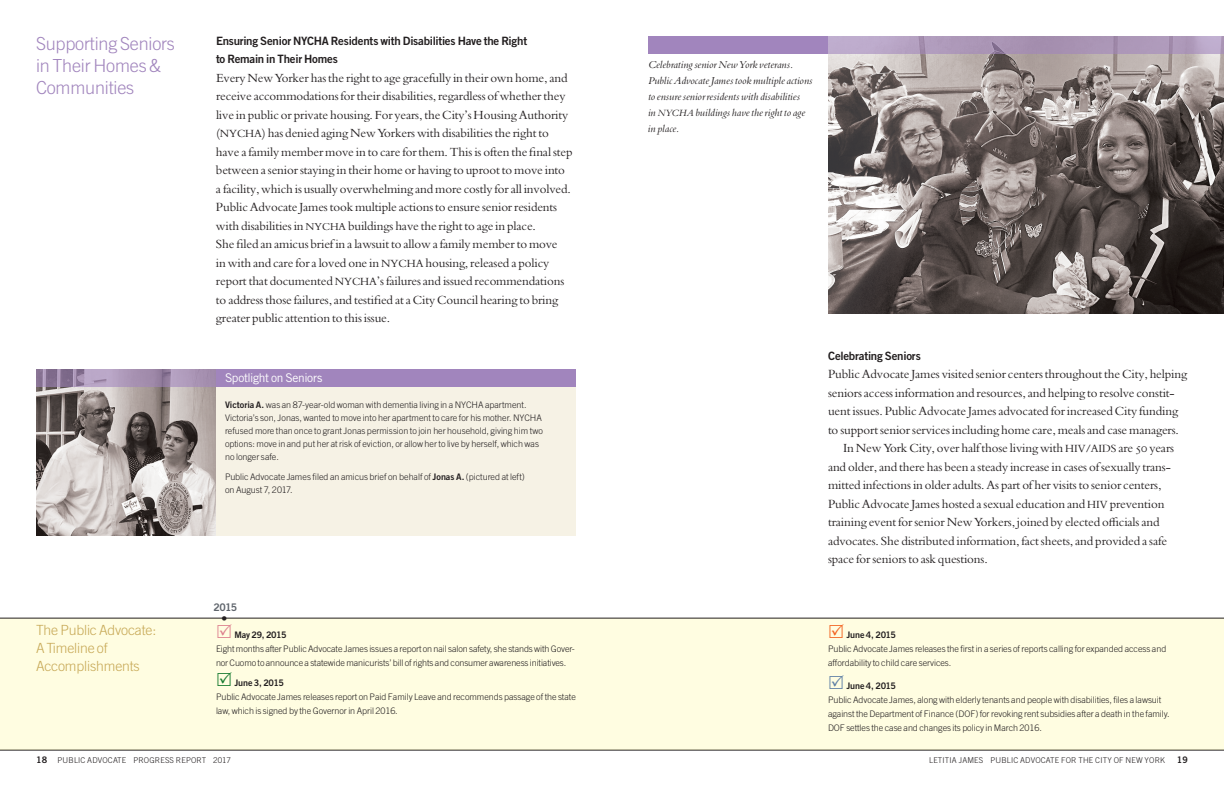
<style>
.page{position:relative;width:1224px;height:792px;background:#fff}
.page>*{position:absolute;margin:0;border:0;box-sizing:border-box;transform-origin:0 0}
.t1{font:300 18px/22px "Trade Gothic";letter-spacing:-.01em;color:#a185bd}
.t2{font:18px "M Bembo";color:#231f20}
.t3{font:300 14px/18px "Trade Gothic";letter-spacing:-.01em;color:#c7a856}
.t4{font:13px/18.5px "M Bembo";letter-spacing:-.01em;color:#231f20}
.t5{font:12px "Trade Gothic";letter-spacing:-.03em;color:#fff}
.t6{font:11.5px/18px "Trade Gothic Bold Two";letter-spacing:-.02em;color:#231f20}
.t7{font:italic 11px/16px "M Bembo";color:#231f20}
.t8{font:10.5px "Trade Gothic Bold Two";color:#5f656c}
.t9{font:300 9px/14px "Trade Gothic";letter-spacing:-.005em;color:#231f20}
.t10{font:9px "Trade Gothic Bold Two";letter-spacing:-.025em;color:#231f20}
.t11{font:300 8px "Trade Gothic";letter-spacing:.02em;color:#231f20}
.s1{font-size:11.5px}
.s2{font-size:11px}
.s3{font-family:"Trade Gothic Bold Two";font-weight:400}
.s4{font-size:10px}
.s5{font-family:"M Bembo Expert";font-size:13.2px}
.s6{font-family:"M Bembo Expert"}
.s7{font-family:"Trade Gothic Bold Two";font-weight:400;font-size:9px}
</style>
<div class="page">
<hr style="left:612px;top:750px;width:612px;height:1px;background:#231f20">
<hr style="left:0;top:750px;width:612px;height:1px;background:#231f20">
<div style="left:0;top:618px;width:1224px;height:132px;background:#fffde1"></div>
<hr style="left:0;top:618px;width:1224px;height:1px;background:#231f20">
<img style="left:828px;top:54px;width:396px;height:260px">
<div style="left:648px;top:36px;width:180px;height:18px;background:#a185bd"></div>
<svg style="left:828px;top:36px;width:396px;height:18px;background:#ae9abb"></svg>
<div style="left:216px;top:369px;width:360px;height:18px;background:#a185bd"></div>
<div style="left:216px;top:387px;width:360px;height:149px;background:#f6f2e5"></div>
<img style="left:36px;top:369px;width:180px;height:167px">
<svg style="left:36px;top:370px;width:180px;height:18px;background:#a38fae"></svg>
<h1 class="t1" style="left:36px;top:33px;width:140px">Supporting Seniors in Their Homes &amp;<br>Communities</h1>
<p class="t6" style="left:216px;top:32px;width:313px">Ensuring Senior NYCHA Residents with Disabilities Have the Right to Remain in Their Homes</p>
<p class="t4" style="left:216px;top:69px;width:358px">Every New Yorker has the right to age gracefully in their own home, and receive accommodations for their disabilities, regardless of whether they live in public or private housing. For years, the City’s Housing Authority (<span class="s1">NYCHA</span>) has denied aging New Yorkers with disabilities the right to have a family member move in to care for them. This is often the final step between a senior staying in their home or having to uproot to move into a facility, which is usually overwhelming and more costly for all involved.<br>Public Advocate James took multiple actions to ensure senior residents with disabilities in <span class="s2">NYCHA</span> buildings have the right to age in place.<br>She filed an amicus brief in a lawsuit to allow a family member to move<br>in with and care for a loved one in <span class="s1">NYCHA</span> housing, released a policy report that documented <span class="s1">NYCHA</span>’s failures and issued recommendations to address those failures, and testified at a City Council hearing to bring greater public attention to this issue.</p>
<p class="t5" style="left:225px;top:371px;width:99px">Spotlight on Seniors</p>
<p class="t9" style="left:225px;top:398px;width:320px;line-height:13px"><span class="s3">Victoria A.</span> was an 87-year-old woman with dementia living in a NYCHA apartment.<br>Victoria’s son, Jonas, wanted to move into her apartment to care for his mother. NYCHA refused more than once to grant Jonas permission to join her household, giving him two options: move in and put her at risk of eviction, or allow her to live by herself, which was no longer safe.</p>
<p class="t9" style="left:225px;top:470px;width:301px;line-height:13px">Public Advocate James filed an amicus brief on behalf of <span class="s3">Jonas A.</span> (pictured at left) on August 7, 2017.</p>
<p class="t3" style="left:36px;top:621px;width:122px">The Public Advocate:<br>A Timeline of<br>Accomplishments</p>
<p class="t8" style="left:214px;top:600px;width:25px">2015</p>
<h1 class="t2" style="left:221px;top:608px;width:8px">•</h1>
<p class="t10" style="left:234px;top:629px;width:54px">May 29, 2015</p>
<p class="t9" style="left:216px;top:642px;width:360px">Eight months after Public Advocate James issues a report on nail salon safety, she stands with Gover&shy;nor Cuomo to announce a statewide manicurists’ bill of rights and consumer awareness initiatives.</p>
<p class="t10" style="left:234px;top:677px;width:51px">June 3, 2015</p>
<p class="t9" style="left:216px;top:690px;width:361px">Public Advocate James releases report on Paid Family Leave and recommends passage of the state law, which is signed by the Governor in April 2016.</p>
<p class="t7" style="left:648px;top:57px;width:166px">Celebrating senior New York veterans.<br>Public Advocate James took multiple actions to ensure senior residents with disabilities<br>in <span class="s4">NYCHA</span> buildings have the right to age in place.</p>
<p class="t6" style="left:828px;top:347px;width:94px">Celebrating Seniors</p>
<p class="t4" style="left:828px;top:365px;width:361px">Public Advocate James visited senior centers throughout the City, helping</p>
<p class="t4" style="left:828px;top:384px;width:348px">seniors access information and resources, and helping to resolve constit-</p>
<p class="t4" style="left:828px;top:402px;width:352px">uent issues. Public Advocate James advocated for increased City funding</p>
<p class="t4" style="left:828px;top:421px;width:352px">to support senior services including home care, meals and case managers.</p>
<p class="t4" style="left:843px;top:439px;width:333px">In New York City, over half those living with <span class="s1">HIV/AIDS</span> are <span class="s5">50</span> years</p>
<p class="t4" style="left:828px;top:458px;width:344px">and older, and there has been a steady increase in cases of sexually trans-</p>
<p class="t4" style="left:828px;top:476px;width:335px">mitted infections in older adults. As part of her visits to senior centers,</p>
<p class="t4" style="left:828px;top:495px;width:338px">Public Advocate James hosted a sexual education and <span class="s1">HIV</span> prevention</p>
<p class="t4" style="left:828px;top:513px;width:333px">training event for senior New Yorkers, joined by elected o<span class="s6">ffi</span>cials and</p>
<p class="t4" style="left:828px;top:532px;width:341px">advocates. She distributed information, fact sheets, and provided a safe</p>
<p class="t4" style="left:828px;top:550px;width:161px">space for seniors to ask questions.</p>
<p class="t10" style="left:846px;top:629px;width:51px">June 4, 2015</p>
<p class="t9" style="left:828px;top:642px;width:340px">Public Advocate James releases the first in a series of reports calling for expanded access and affordability to child care services.</p>
<p class="t10" style="left:846px;top:680px;width:51px">June 4, 2015</p>
<p class="t9" style="left:828px;top:693px;width:341px">Public Advocate James, along with elderly tenants and people with disabilities, files a lawsuit against the Department of Finance (DOF) for revoking rent subsidies after a death in the family.<br>DOF settles the case and changes its policy in March 2016.</p>
<p class="t11" style="left:36px;top:756px;width:196px"><span class="s7">18</span> PUBLIC ADVOCATE PROGRESS REPORT 2017</p>
<p class="t11" style="left:929px;top:756px;width:237px">LETITIA JAMES PUBLIC ADVOCATE FOR THE CITY OF NEW YORK</p>
<p class="t10" style="left:1177px;top:754px;width:13px">19</p>
</div>
